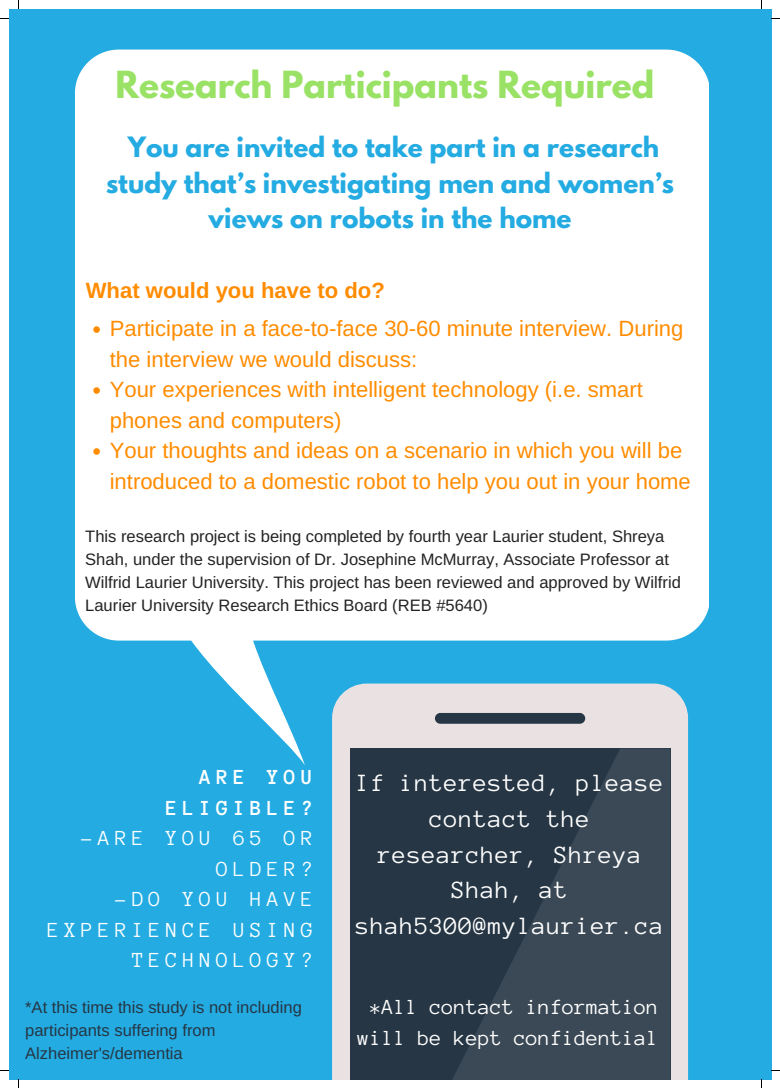
<style>
.page{position:relative;width:780px;height:1088px;background:#fff}
.page>*{position:absolute;margin:0;border:0;box-sizing:border-box;transform-origin:0 0}
.t1{font:700 33.06px "League Spartan";color:#99e265}
.t2{font:25.5px/35.6px "Anonymous Pro";letter-spacing:.03em;color:#fff;text-align:center}
.t3{font:700 24.81px/35.6px "League Spartan";color:#23abe2;text-align:center}
.t4{font:22.06px/30.5px "Arimo";color:#ff8c00}
.t5{font:22.06px/30.5px "Anonymous Pro";letter-spacing:.22em;color:#fff;text-align:right}
.t6{font:22.06px/30.5px "Anonymous Pro";color:#fff;text-align:center}
.t7{font:700 22.06px "Arimo";color:#ff8c00}
.t8{font:700 22.06px/30.5px "Anonymous Pro";letter-spacing:.22em;color:#fff;text-align:right}
.t9{font:16.56px/23px "Arimo";color:#222}
.t10{font:16.56px/23px "Arimo";color:#263644}
</style>
<div class="page">
<div style="left:9px;top:9px;width:762px;height:1070px;background:#23abe2"></div>
<div style="left:75px;top:50px;width:633px;height:42px;background:#fff"></div>
<svg style="left:75px;top:598px;width:633px;height:167px"></svg>
<div style="left:75px;top:92px;width:633px;height:506px;background:#fff"></div>
<svg style="left:332px;top:683px;width:356px;height:396px;background:#dedadb"></svg>
<div style="left:350px;top:748px;width:320px;height:331px;background:#263644"></div>
<svg style="left:453px;top:749px;width:217px;height:330px;fill:#3b4956"></svg>
<div style="left:435px;top:713px;width:150px;height:11px;background:#263644;border-radius:5px"></div>
<svg style="left:93px;top:326px;width:7px;height:7px"></svg>
<svg style="left:93px;top:387px;width:7px;height:7px"></svg>
<svg style="left:93px;top:448px;width:7px;height:7px"></svg>
<h1 class="t1" style="left:115px;top:69px;width:540px">Research Participants Required</h1>
<h3 class="t3" style="left:106px;top:132px;width:569px">You are invited to take part in a research study that’s investigating men and women’s views on robots in the home</h3>
<h3 class="t7" style="left:86px;top:278px;width:300px">What would you have to do?</h3>
<p class="t4" style="left:110px;top:313px;width:582px">Participate in a face-to-face 30-60 minute interview. During the interview we would discuss:<br>Your experiences with intelligent technology (i.e. smart phones and computers)<br>Your thoughts and ideas on a scenario in which you will be introduced to a domestic robot to help you out in your home</p>
<p class="t9" style="left:85px;top:525px;width:597px">This research project is being completed by fourth year Laurier student, Shreya Shah, under the supervision of Dr. Josephine McMurray, Associate Professor at Wilfrid Laurier University. This project has been reviewed and approved by Wilfrid Laurier University Research Ethics Board (REB #5640)</p>
<h3 class="t8" style="left:166px;top:762px;width:149px">ARE YOU<br>ELIGIBLE?</h3>
<h3 class="t5" style="left:47px;top:824px;width:267px">-ARE YOU 65 OR<br>OLDER?<br>-DO YOU HAVE<br>EXPERIENCE USING<br>TECHNOLOGY?</h3>
<p class="t10" style="left:25px;top:995px;width:278px">*At this time this study is not including participants suffering from<br>Alzheimer's/dementia</p>
<h2 class="t2" style="left:356px;top:766px;width:309px">If interested, please contact the researcher, Shreya<br>Shah, at shah5300@mylaurier.ca</h2>
<h3 class="t6" style="left:357px;top:992px;width:302px">*All contact information will be kept confidential</h3>
</div>
